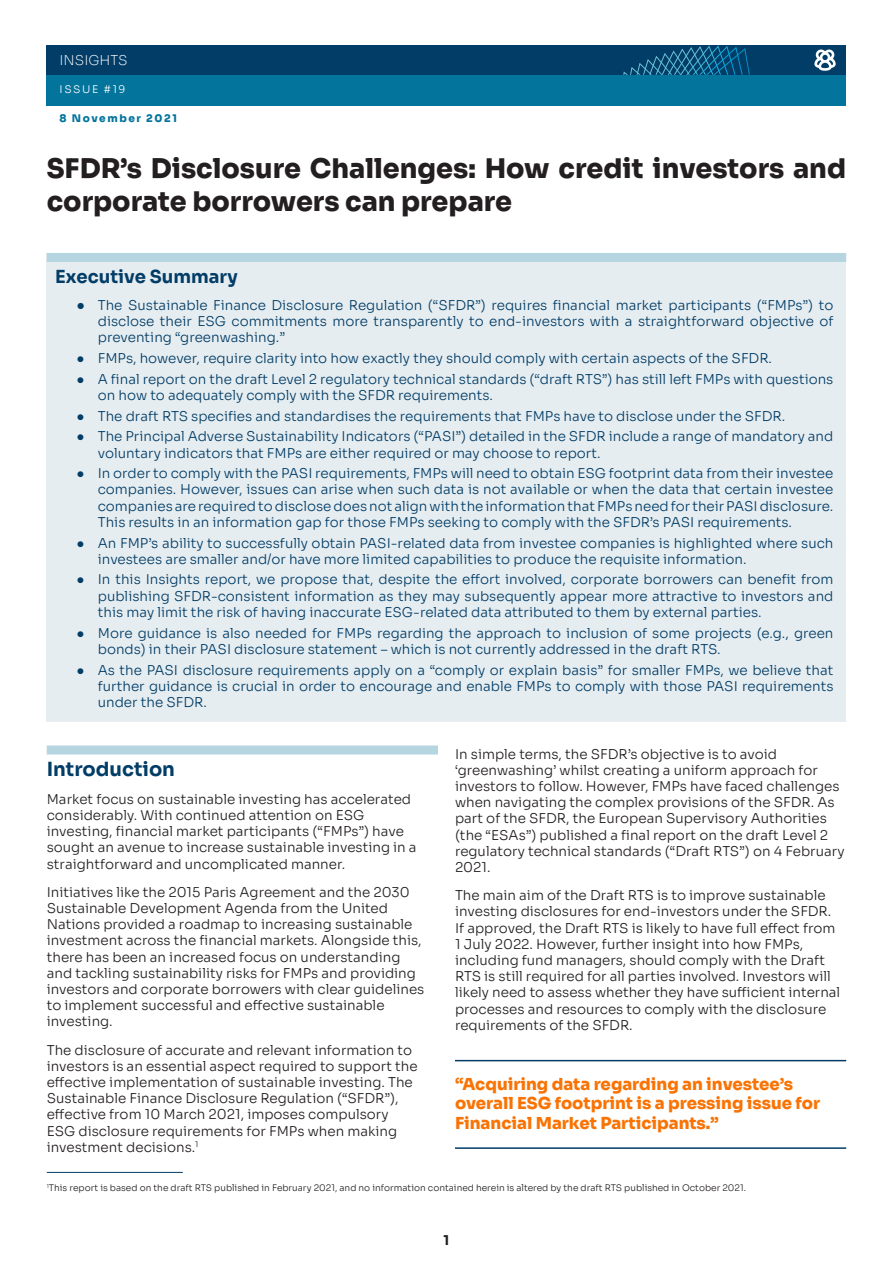
<style>
.page{position:relative;width:893px;height:1263px;background:#fff}
.page>*{position:absolute;margin:0;border:0;box-sizing:border-box;transform-origin:0 0}
._01_1_HEADLINE_SoraE{font:800 27px/33px "Sora";color:#231f20}
._02_1_CROSSHEAD_01_S{font:700 19.5px "Sora";color:#023d67}
._02_1_CROSSHEAD_01_S-2{font:700 18px "Sora";color:#023d67}
._03_1_SUBHEAD_01_Sor{font:800 16.5px/19.5px "Sora";color:#f97304}
.t1{font:300 13.5px/16.2px "Sora";color:#023d67;text-align:justify}
._05_1_BODYTEXT_01_So{font:300 13.5px/16.2px "Sora";color:#231f20}
.t2{font:200 13.5px "Sora";color:#fff}
._05_1_BODYTEXT_01_So-2{font:700 13.5px "Sora";color:#231f20}
.t3{font:800 10.5px "Sora";letter-spacing:.15em;color:#03749c}
.t4{font:300 10.5px "Sora";letter-spacing:.15em;color:#fff}
._05_1_BODYTEXT_01_So-3{font:300 9px "Sora";color:#231f20}
.s1{font-family:"Arial Narrow";font-weight:400;font-size:14.25px}
.s2{font-family:"Arial Narrow";font-weight:400}
</style>
<div class="page">
<div style="left:47px;top:45px;width:799px;height:30px;background:#023d67"></div>
<svg style="left:623px;top:45px;width:127px;height:30px"></svg>
<div style="left:47px;top:75px;width:799px;height:30px;background:#03749c"></div>
<div style="left:47px;top:745px;width:391px;height:9px;background:#b5d6e0"></div>
<div style="left:47px;top:253px;width:799px;height:469px;background:#e6edf0"></div>
<div style="left:47px;top:253px;width:799px;height:9px;background:#b5d6e0"></div>
<hr style="left:455px;top:1060px;width:391px;height:1px;background:#023d67">
<hr style="left:455px;top:1147px;width:391px;height:2px;background:#023d67">
<hr style="left:47px;top:1172px;width:136px;height:1px;background:#023d67">
<svg style="left:814px;top:50px;width:22px;height:21px"></svg>
<p class="t2" style="left:60px;top:49px;width:70px">INSIGHTS</p>
<p class="t4" style="left:60px;top:81px;width:67px">ISSUE #19</p>
<p class="t3" style="left:60px;top:109px;width:119px">8 November 2021</p>
<p class="_01_1_HEADLINE_SoraE" style="left:47px;top:149px;width:801px">SFDR’s Disclosure Challenges: How credit investors and corporate borrowers can prepare</p>
<p class="_02_1_CROSSHEAD_01_S-2" style="left:55px;top:262px;width:184px">Executive Summary</p>
<p class="t1" style="left:98px;top:296px;width:737px;text-indent:-21px"><span class="s1">●</span> The Sustainable Finance Disclosure Regulation (“SFDR”) requires financial market participants (“FMPs”) to disclose their ESG commitments more transparently to end-investors with a straightforward objective of preventing “greenwashing.”</p>
<p class="t1" style="left:77px;top:349px;width:697px"><span class="s2">●</span> FMPs, however, require clarity into how exactly they should comply with certain aspects of the SFDR.</p>
<p class="t1" style="left:98px;top:370px;width:737px;text-indent:-21px"><span class="s2">●</span> A final report on the draft Level 2 regulatory technical standards (“draft RTS”) has still left FMPs with questions on how to adequately comply with the SFDR requirements.</p>
<p class="t1" style="left:77px;top:406px;width:710px"><span class="s2">●</span> The draft RTS specifies and standardises the requirements that FMPs have to disclose under the SFDR.</p>
<p class="t1" style="left:98px;top:427px;width:737px;text-indent:-21px"><span class="s2">●</span> The Principal Adverse Sustainability Indicators (“PASI”) detailed in the SFDR include a range of mandatory and voluntary indicators that FMPs are either required or may choose to report.</p>
<p class="t1" style="left:98px;top:464px;width:737px;text-indent:-21px"><span class="s2">●</span> In order to comply with the PASI requirements, FMPs will need to obtain ESG footprint data from their investee companies. However, issues can arise when such data is not available or when the data that certain investee companies are required to disclose does not align with the information that FMPs need for their PASI disclosure.<br>This results in an information gap for those FMPs seeking to comply with the SFDR’s PASI requirements.</p>
<p class="t1" style="left:98px;top:533px;width:737px;text-indent:-21px"><span class="s2">●</span> An FMP’s ability to successfully obtain PASI-related data from investee companies is highlighted where such investees are smaller and/or have more limited capabilities to produce the requisite information.</p>
<p class="t1" style="left:98px;top:570px;width:737px;text-indent:-21px"><span class="s2">●</span> In this Insights report, we propose that, despite the effort involved, corporate borrowers can benefit from publishing SFDR-consistent information as they may subsequently appear more attractive to investors and this may limit the risk of having inaccurate ESG-related data attributed to them by external parties.</p>
<p class="t1" style="left:98px;top:623px;width:737px;text-indent:-21px"><span class="s2">●</span> More guidance is also needed for FMPs regarding the approach to inclusion of some projects (e.g., green bonds) in their PASI disclosure statement – which is not currently addressed in the draft RTS.</p>
<p class="t1" style="left:98px;top:660px;width:737px;text-indent:-21px"><span class="s2">●</span> As the PASI disclosure requirements apply on a “comply or explain basis” for smaller FMPs, we believe that further guidance is crucial in order to encourage and enable FMPs to comply with those PASI requirements under the SFDR.</p>
<p class="_02_1_CROSSHEAD_01_S" style="left:47px;top:752px;width:130px">Introduction</p>
<p class="_05_1_BODYTEXT_01_So" style="left:47px;top:789px;width:371px">Market focus on sustainable investing has accelerated considerably. With continued attention on ESG investing, financial market participants (“FMPs”) have sought an avenue to increase sustainable investing in a straightforward and uncomplicated manner.</p>
<p class="_05_1_BODYTEXT_01_So" style="left:47px;top:882px;width:379px">Initiatives like the 2015 Paris Agreement and the 2030<br>Sustainable Development Agenda from the United Nations provided a roadmap to increasing sustainable investment across the financial markets. Alongside this, there has been an increased focus on understanding and tackling sustainability risks for FMPs and providing investors and corporate borrowers with clear guidelines to implement successful and effective sustainable investing.</p>
<p class="_05_1_BODYTEXT_01_So" style="left:47px;top:1040px;width:372px">The disclosure of accurate and relevant information to investors is an essential aspect required to support the effective implementation of sustainable investing. The Sustainable Finance Disclosure Regulation (“SFDR”), effective from 10 March 2021, imposes compulsory ESG disclosure requirements for FMPs when making investment decisions.<sup>1</sup></p>
<p class="_05_1_BODYTEXT_01_So" style="left:455px;top:744px;width:391px">In simple terms, the SFDR’s objective is to avoid ‘greenwashing’ whilst creating a uniform approach for investors to follow. However, FMPs have faced challenges when navigating the complex provisions of the SFDR. As part of the SFDR, the European Supervisory Authorities (the “ESAs”) published a final report on the draft Level 2 regulatory technical standards (“Draft RTS”) on 4 February 2021.</p>
<p class="_05_1_BODYTEXT_01_So" style="left:455px;top:886px;width:387px">The main aim of the Draft RTS is to improve sustainable investing disclosures for end-investors under the SFDR.<br>If approved, the Draft RTS is likely to have full effect from 1 July 2022. However, further insight into how FMPs, including fund managers, should comply with the Draft RTS is still required for all parties involved. Investors will likely need to assess whether they have sufficient internal processes and resources to comply with the disclosure requirements of the SFDR.</p>
<p class="_03_1_SUBHEAD_01_Sor" style="left:455px;top:1072px;width:366px">“Acquiring data regarding an investee’s overall ESG footprint is a pressing issue for<br>Financial Market Participants.”</p>
<p class="_05_1_BODYTEXT_01_So-3" style="left:47px;top:1180px;width:701px"><sup>1</sup>This report is based on the draft RTS published in February 2021, and no information contained herein is altered by the draft RTS published in October 2021.</p>
<p class="_05_1_BODYTEXT_01_So-2" style="left:444px;top:1228px;width:7px">1</p>
</div>
